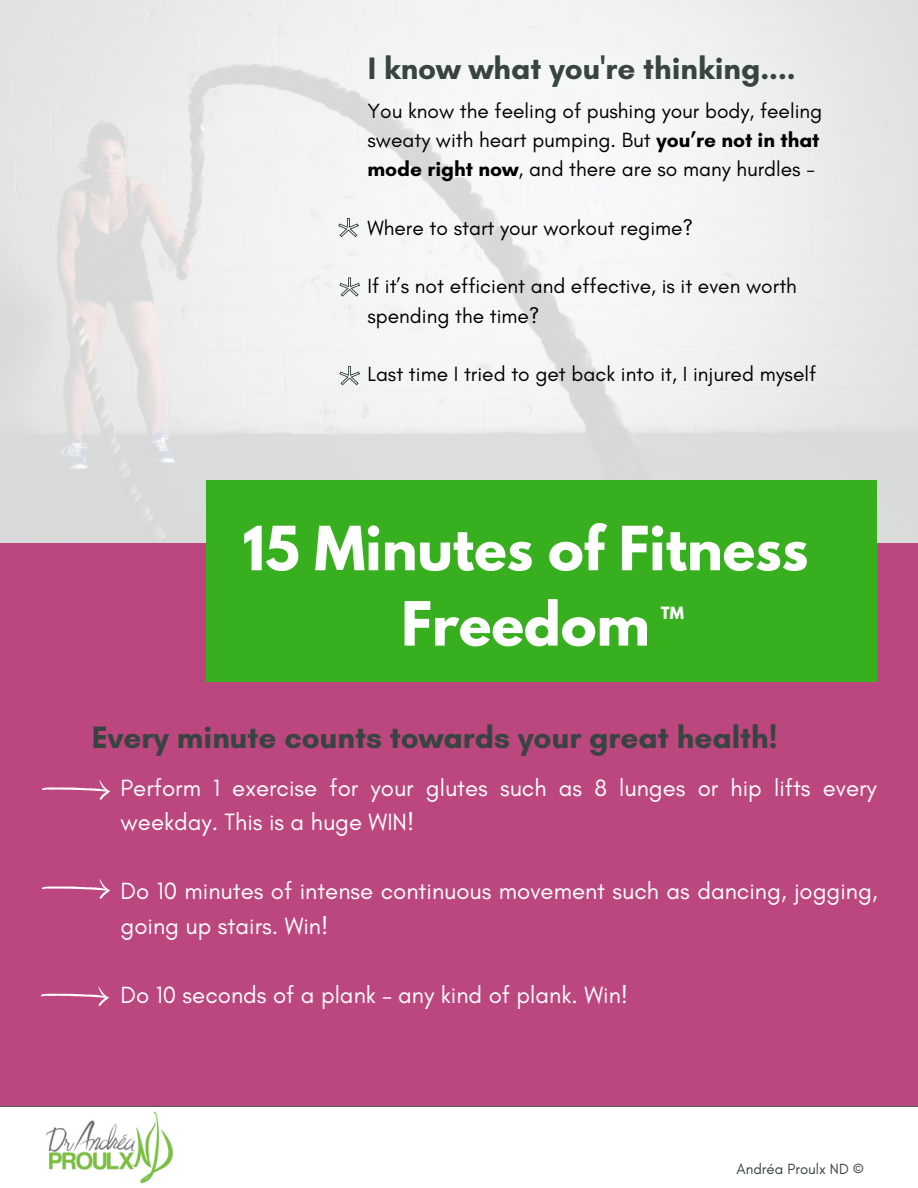
<style>
.page{position:relative;width:918px;height:1188px;background:#fff}
.page>*{position:absolute;margin:0;border:0;box-sizing:border-box;transform-origin:0 0}
.t1{font:700 54px/75.3px "League Spartan";color:#fff;text-align:center}
.t2{font:700 31.5px "Glacial Indifference";color:#374440}
.t3{font:24px/34.7px "Glacial Indifference";color:#fff}
.t4{font:21px/29.2px "Glacial Indifference";color:#000}
.t5{font:15px "Glacial Indifference";color:#374440}
.t6{font:700 15px "League Spartan";color:#fff}
.s1{font-weight:700}
</style>
<div class="page">
<svg style="left:0;top:1097px;width:918px;height:10px"></svg>
<img style="left:46px;top:1112px;width:127px;height:72px">
<img style="left:0;top:0;width:918px;height:542px">
<div style="left:0;top:543px;width:917px;height:563px;background:#bc467e"></div>
<svg style="left:42px;top:780px;width:69px;height:20px"></svg>
<svg style="left:41px;top:986px;width:68px;height:20px"></svg>
<svg style="left:42px;top:879px;width:69px;height:20px"></svg>
<div style="left:207px;top:480px;width:670px;height:202px;background:#37af1e"></div>
<svg style="left:338px;top:218px;width:21px;height:19px"></svg>
<svg style="left:340px;top:277px;width:20px;height:20px"></svg>
<svg style="left:340px;top:366px;width:20px;height:19px"></svg>
<h2 class="t2" style="left:368px;top:49px;width:429px">I know what you're thinking....</h2>
<p class="t4" style="left:367px;top:96px;width:456px">You know the feeling of pushing your body, feeling sweaty with heart pumping. But <span class="s1">you’re not in that mode right now</span>, and there are so many hurdles -</p>
<p class="t4" style="left:367px;top:213px;width:327px">Where to start your workout regime?</p>
<p class="t4" style="left:367px;top:271px;width:431px">If it’s not efficient and effective, is it even worth spending the time?</p>
<p class="t4" style="left:367px;top:359px;width:450px">Last time I tried to get back into it, I injured myself</p>
<h1 class="t1" style="left:243px;top:518px;width:567px">15 Minutes of Fitness<br>Freedom</h1>
<p class="t6" style="left:661px;top:605px;width:25px">TM</p>
<h2 class="t2" style="left:92px;top:718px;width:687px">Every minute counts towards your great health!</h2>
<p class="t3" style="left:121px;top:770px;width:758px">Perform 1 exercise for your glutes such as 8 lunges or hip lifts every weekday. This is a huge WIN!</p>
<p class="t3" style="left:121px;top:874px;width:758px">Do 10 minutes of intense continuous movement such as dancing, jogging, going up stairs. Win!</p>
<p class="t3" style="left:121px;top:978px;width:509px">Do 10 seconds of a plank – any kind of plank. Win!</p>
<p class="t5" style="left:737px;top:1160px;width:129px">Andréa Proulx ND ©</p>
</div>
